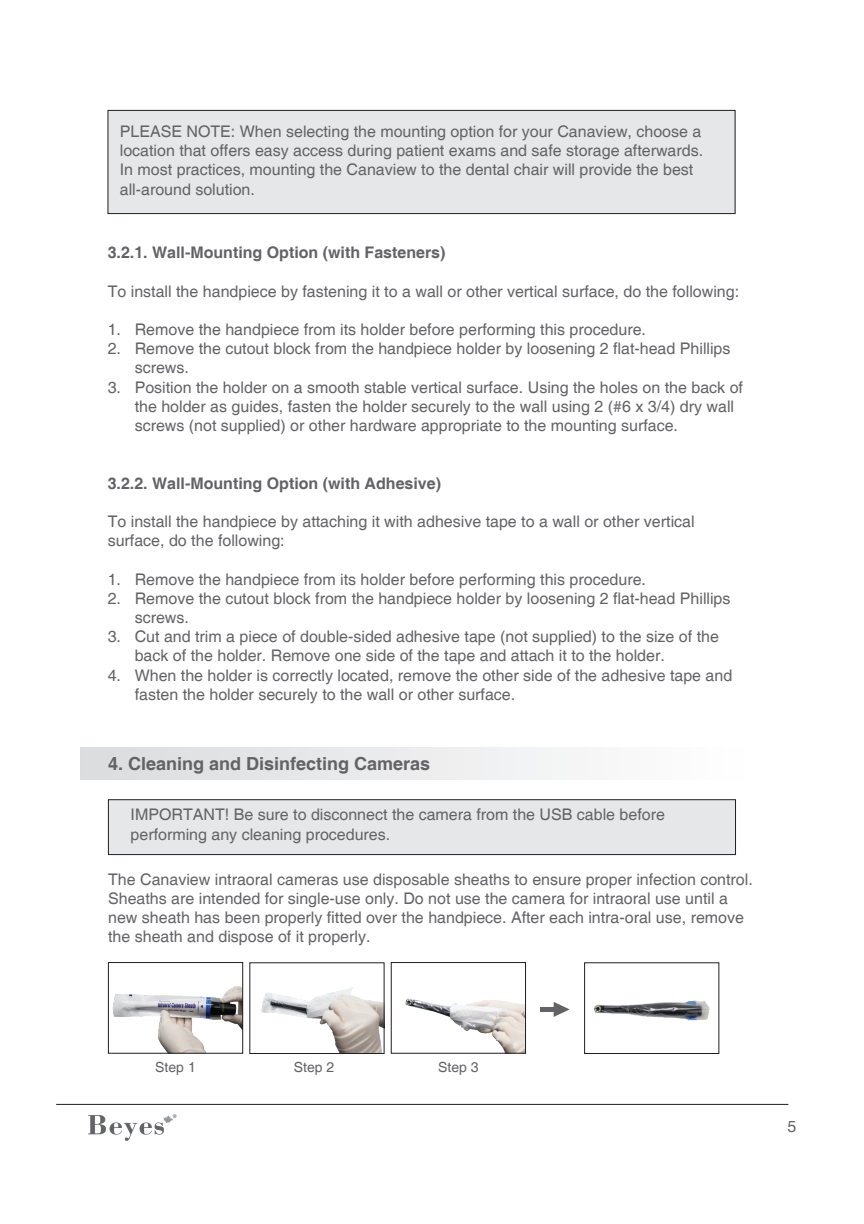
<style>
.page{position:relative;width:864px;height:1224px;background:#fff}
.page>*{position:absolute;margin:0;border:0;box-sizing:border-box;transform-origin:0 0}
.t1{font:700 18px "Helvetica";color:#636366}
.t2{font:16px/19.2px "Helvetica";color:#636366}
.t3{font:700 16px "Helvetica";color:#636366}
.t4{font:14px "Helvetica";color:#636366}
</style>
<div class="page">
<img style="left:88px;top:1114px;width:89px;height:27px">
<hr style="left:56px;top:1104px;width:732px;height:1px;background:#231f20">
<div style="left:108px;top:110px;width:627px;height:104px;background:#e6e7e9"></div>
<div style="left:108px;top:110px;width:627px;height:104px;border:1px solid #231f20"></div>
<div style="left:81px;top:748px;width:673px;height:31px;background:linear-gradient(to right,#dbdcde,#fff)"></div>
<div style="left:108px;top:800px;width:628px;height:55px;background:#e6e7e9"></div>
<div style="left:108px;top:799px;width:628px;height:56px;border:1px solid #231f20"></div>
<img style="left:112px;top:986px;width:129px;height:66px">
<div style="left:108px;top:962px;width:135px;height:92px;border:1px solid #231f20"></div>
<img style="left:261px;top:987px;width:121px;height:65px">
<div style="left:250px;top:963px;width:134px;height:91px;border:1px solid #231f20"></div>
<img style="left:405px;top:998px;width:119px;height:54px">
<div style="left:391px;top:962px;width:135px;height:92px;border:1px solid #231f20"></div>
<img style="left:594px;top:1000px;width:116px;height:21px">
<div style="left:584px;top:963px;width:135px;height:91px;border:1px solid #231f20"></div>
<div style="left:540px;top:1007px;width:16px;height:5px;background:#636366"></div>
<svg style="left:554px;top:1002px;width:16px;height:15px"></svg>
<p class="t2" style="left:120px;top:122px;width:585px">PLEASE NOTE: When selecting the mounting option for your Canaview, choose a location that offers easy access during patient exams and safe storage afterwards.<br>In most practices, mounting the Canaview to the dental chair will provide the best all-around solution.</p>
<p class="t3" style="left:108px;top:243px;width:339px">3.2.1. Wall-Mounting Option (with Fasteners)</p>
<p class="t2" style="left:108px;top:282px;width:633px">To install the handpiece by fastening it to a wall or other vertical surface, do the following:</p>
<p class="t2" style="left:108px;top:320px;width:540px">1. Remove the handpiece from its holder before performing this procedure.</p>
<p class="t2" style="left:135px;top:340px;width:597px;text-indent:-27px">2. Remove the cutout block from the handpiece holder by loosening 2 flat-head Phillips screws.</p>
<p class="t2" style="left:135px;top:378px;width:610px;text-indent:-27px">3. Position the holder on a smooth stable vertical surface. Using the holes on the back of the holder as guides, fasten the holder securely to the wall using 2 (#6 x 3/4) dry wall screws (not supplied) or other hardware appropriate to the mounting surface.</p>
<p class="t3" style="left:108px;top:473px;width:335px">3.2.2. Wall-Mounting Option (with Adhesive)</p>
<p class="t2" style="left:108px;top:512px;width:588px">To install the handpiece by attaching it with adhesive tape to a wall or other vertical surface, do the following:</p>
<p class="t2" style="left:108px;top:570px;width:540px">1. Remove the handpiece from its holder before performing this procedure.</p>
<p class="t2" style="left:135px;top:589px;width:597px;text-indent:-27px">2. Remove the cutout block from the handpiece holder by loosening 2 flat-head Phillips screws.</p>
<p class="t2" style="left:135px;top:628px;width:586px;text-indent:-27px">3. Cut and trim a piece of double-sided adhesive tape (not supplied) to the size of the back of the holder. Remove one side of the tape and attach it to the holder.</p>
<p class="t2" style="left:135px;top:666px;width:599px;text-indent:-27px">4. When the holder is correctly located, remove the other side of the adhesive tape and fasten the holder securely to the wall or other surface.</p>
<p class="t1" style="left:108px;top:752px;width:324px">4. Cleaning and Disinfecting Cameras</p>
<p class="t2" style="left:131px;top:806px;width:536px">IMPORTANT! Be sure to disconnect the camera from the USB cable before performing any cleaning procedures.</p>
<p class="t2" style="left:108px;top:870px;width:646px">The Canaview intraoral cameras use disposable sheaths to ensure proper infection control.<br>Sheaths are intended for single-use only. Do not use the camera for intraoral use until a new sheath has been properly fitted over the handpiece. After each intra-oral use, remove the sheath and dispose of it properly.</p>
<p class="t4" style="left:155px;top:1059px;width:42px">Step 1</p>
<p class="t4" style="left:294px;top:1059px;width:42px">Step 2</p>
<p class="t4" style="left:438px;top:1059px;width:42px">Step 3</p>
<p class="t2" style="left:788px;top:1117px;width:10px">5</p>
</div>
